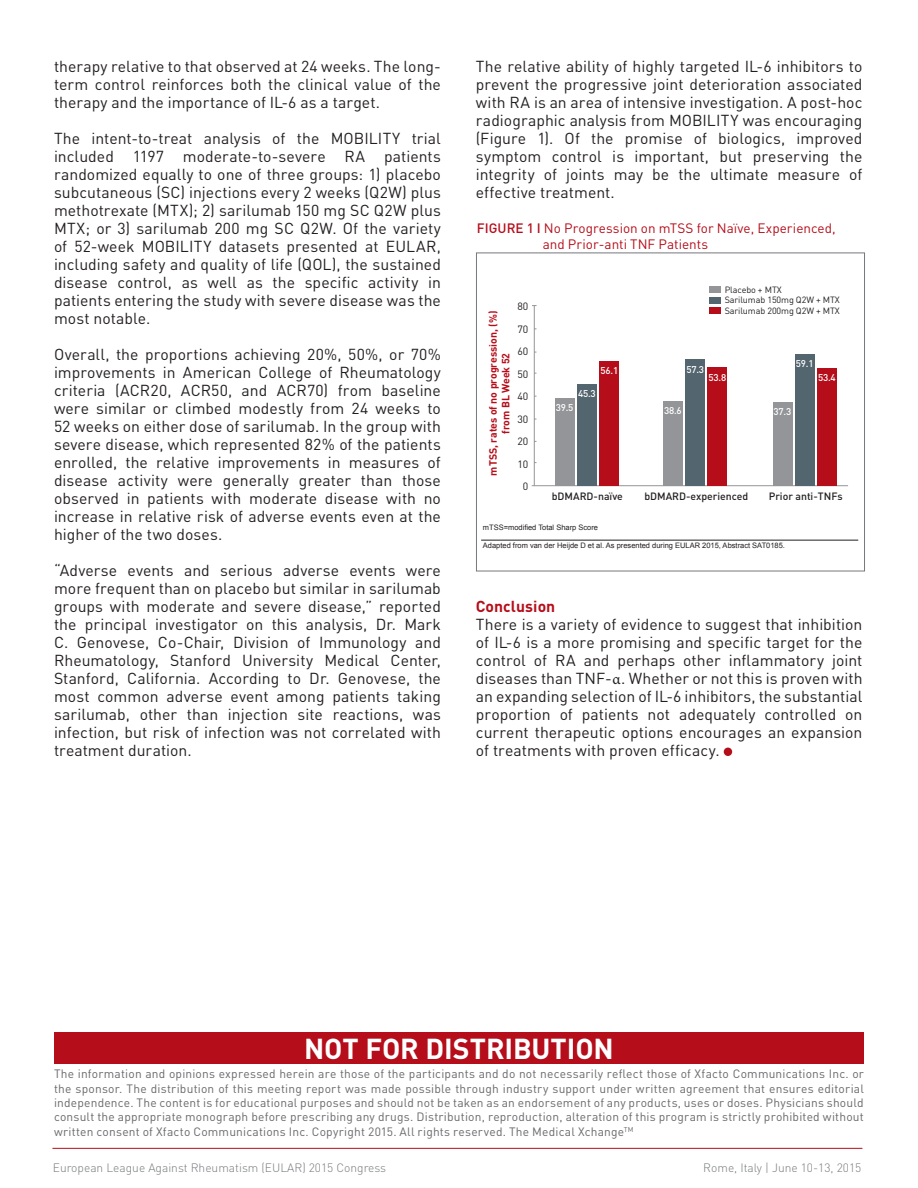
<style>
.page{position:relative;width:918px;height:1188px;background:#fff}
.page>*{position:absolute;margin:0;border:0;box-sizing:border-box;transform-origin:0 0}
.t1{font:700 28.5px "DIN";color:#fff}
.t2{font:15.75px/18px "DIN";letter-spacing:.005em;color:#231f20;text-align:justify}
.t3{font:700 15.75px "DIN";letter-spacing:.005em;color:#b50e1a}
.t4{font:13.5px/16.5px "DIN";color:#b50e1a}
.t5{font:12px/14.4px "DIN";letter-spacing:.015em;color:#69696c;text-align:justify}
.t6{font:300 12px "DIN";color:#76787b}
.t7{font:500 10.5px "DIN";color:#231f20}
.t8{font:700 10.5px/12.6px "DIN";color:#b50e1a;text-align:center}
.t9{font:10.5px/22.5px "DIN";letter-spacing:-.02em;color:#231f20;text-align:center}
.t10{font:500 9.75px "DIN";letter-spacing:-.02em;color:#fff}
.t11{font:9px/10.5px "DIN";letter-spacing:-.01em;color:#231f20}
.t12{font:7.5px "Arial";color:#231f20}
.s1{font-weight:500}
.s2{font-family:"Minion Pro"}
</style>
<div class="page">
<div style="left:724px;top:748px;width:8px;height:8px;background:#b50e1a;border-radius:50%"></div>
<hr style="left:52px;top:1148px;width:810px;height:1px;background:#b50e1a">
<div style="left:476px;top:253px;width:389px;height:318px;border:1px solid #76787b"></div>
<hr style="left:481px;top:540px;width:377px;height:1px;background:#231f20">
<hr style="left:534px;top:306px;width:1px;height:180px;background:#939598">
<hr style="left:532px;top:485px;width:316px;height:1px;background:#939598">
<div style="left:555px;top:398px;width:19px;height:88px;background:#939598"></div>
<div style="left:577px;top:384px;width:20px;height:102px;background:#53656e"></div>
<div style="left:599px;top:361px;width:20px;height:125px;background:#b50e1a"></div>
<div style="left:773px;top:402px;width:19px;height:84px;background:#939598"></div>
<div style="left:795px;top:354px;width:20px;height:132px;background:#53656e"></div>
<div style="left:817px;top:368px;width:20px;height:118px;background:#b50e1a"></div>
<div style="left:663px;top:401px;width:20px;height:85px;background:#939598"></div>
<div style="left:686px;top:360px;width:19px;height:126px;background:#53656e"></div>
<div style="left:708px;top:368px;width:19px;height:118px;background:#b50e1a"></div>
<div style="left:709px;top:286px;width:11px;height:7px;background:#939598"></div>
<div style="left:709px;top:297px;width:11px;height:6px;background:#53656e"></div>
<div style="left:709px;top:307px;width:11px;height:7px;background:#b50e1a"></div>
<div style="left:54px;top:1032px;width:810px;height:31px;background:#b50e1a"></div>
<p class="t2" style="left:54px;top:57px;width:389px">therapy relative to that observed at 24 weeks. The long&shy;term control reinforces both the clinical value of the therapy and the importance of IL-6 as a target.</p>
<p class="t2" style="left:54px;top:129px;width:389px">The intent-to-treat analysis of the MOBILITY trial included 1197 moderate-to-severe RA patients randomized equally to one of three groups: 1) placebo subcutaneous (SC) injections every 2 weeks (Q2W) plus methotrexate (MTX); 2) sarilumab 150 mg SC Q2W plus MTX; or 3) sarilumab 200 mg SC Q2W. Of the variety of 52-week MOBILITY datasets presented at EULAR, including safety and quality of life (QOL), the sustained disease control, as well as the specific activity in patients entering the study with severe disease was the most notable.</p>
<p class="t2" style="left:54px;top:345px;width:389px">Overall, the proportions achieving 20%, 50%, or 70% improvements in American College of Rheumatology criteria (ACR20, ACR50, and ACR70) from baseline were similar or climbed modestly from 24 weeks to 52 weeks on either dose of sarilumab. In the group with severe disease, which represented 82% of the patients enrolled, the relative improvements in measures of disease activity were generally greater than those observed in patients with moderate disease with no increase in relative risk of adverse events even at the higher of the two doses.</p>
<p class="t2" style="left:54px;top:561px;width:389px">“Adverse events and serious adverse events were more frequent than on placebo but similar in sarilumab groups with moderate and severe disease,” reported the principal investigator on this analysis, Dr. Mark C. Genovese, Co-Chair, Division of Immunology and Rheumatology, Stanford University Medical Center, Stanford, California. According to Dr. Genovese, the most common adverse event among patients taking sarilumab, other than injection site reactions, was infection, but risk of infection was not correlated with treatment duration.</p>
<p class="t2" style="left:476px;top:57px;width:388px">The relative ability of highly targeted IL-6 inhibitors to prevent the progressive joint deterioration associated with RA is an area of intensive investigation. A post-hoc radiographic analysis from MOBILITY was encouraging (Figure 1). Of the promise of biologics, improved symptom control is important, but preserving the integrity of joints may be the ultimate measure of effective treatment.</p>
<p class="t4" style="left:543px;top:219px;width:295px;text-indent:-66px"><span class="s1">FIGURE 1 I</span> No Progression on mTSS for Naïve, Experienced, and Prior-anti TNF Patients</p>
<p class="t8" style="left:486px;top:476px;width:166px;rotate:-90deg">MTSS, RATES OF NO PROGRESSION, (%)<br>FROM BL WEEK 52</p>
<p class="t9" style="left:517px;top:295px;width:12px">80<br>70<br>60<br>50<br>40<br>30<br>20<br>10<br>0</p>
<p class="t10" style="left:601px;top:365px;width:19px">56.1</p>
<p class="t10" style="left:578px;top:387px;width:19px">45.3</p>
<p class="t10" style="left:556px;top:401px;width:19px">39.5</p>
<p class="t11" style="left:725px;top:284px;width:117px">Placebo + MTX<br>Sarilumab 150mg Q2W + MTX<br>Sarilumab 200mg Q2W + MTX</p>
<p class="t10" style="left:686px;top:363px;width:19px">57.3</p>
<p class="t10" style="left:709px;top:371px;width:19px">53.8</p>
<p class="t10" style="left:796px;top:358px;width:19px">59.1</p>
<p class="t10" style="left:818px;top:372px;width:19px">53.4</p>
<p class="t10" style="left:664px;top:404px;width:19px">38.6</p>
<p class="t10" style="left:774px;top:406px;width:19px">37.3</p>
<p class="t7" style="left:552px;top:489px;width:73px">bDMARD-naïve</p>
<p class="t7" style="left:644px;top:489px;width:105px">bDMARD-experienced</p>
<p class="t7" style="left:769px;top:489px;width:75px">Prior anti-TNFs</p>
<p class="t12" style="left:483px;top:522px;width:117px">mTSS=modified Total Sharp Score</p>
<p class="t12" style="left:483px;top:540px;width:304px">Adapted from van der Heijde D et al. As presented during EULAR 2015, Abstract SAT0185.</p>
<p class="t3" style="left:476px;top:596px;width:81px">CONCLUSION</p>
<p class="t2" style="left:476px;top:615px;width:388px">There is a variety of evidence to suggest that inhibition of IL-6 is a more promising and specific target for the control of RA and perhaps other inflammatory joint diseases than TNF-<span class="s2">α</span>. Whether or not this is proven with an expanding selection of IL-6 inhibitors, the substantial proportion of patients not adequately controlled on current therapeutic options encourages an expansion of treatments with proven efficacy.</p>
<h1 class="t1" style="left:304px;top:1030px;width:19px">NOT</h1>
<h1 class="t1" style="left:365px;top:1030px;width:95px">FOR DISTRIBUTIO</h1>
<h1 class="t1" style="left:594px;top:1030px;width:22px">N</h1>
<p class="t5" style="left:54px;top:1067px;width:811px">The information and opinions expressed herein are those of the participants and do not necessarily reflect those of Xfacto Communications Inc. or the sponsor. The distribution of this meeting report was made possible through industry support under written agreement that ensures editorial independence. The content is for educational purposes and should not be taken as an endorsement of any products, uses or doses. Physicians should consult the appropriate monograph before prescribing any drugs. Distribution, reproduction, alteration of this program is strictly prohibited without written consent of Xfacto Communications Inc. Copyright 2015. All rights reserved. The Medical Xchange<sup>TM</sup></p>
<p class="t6" style="left:53px;top:1160px;width:335px">European League Against Rheumatism (EULAR) 2015 Congress</p>
<p class="t6" style="left:703px;top:1160px;width:160px">Rome, Italy | June 10-13, 2015</p>
</div>
